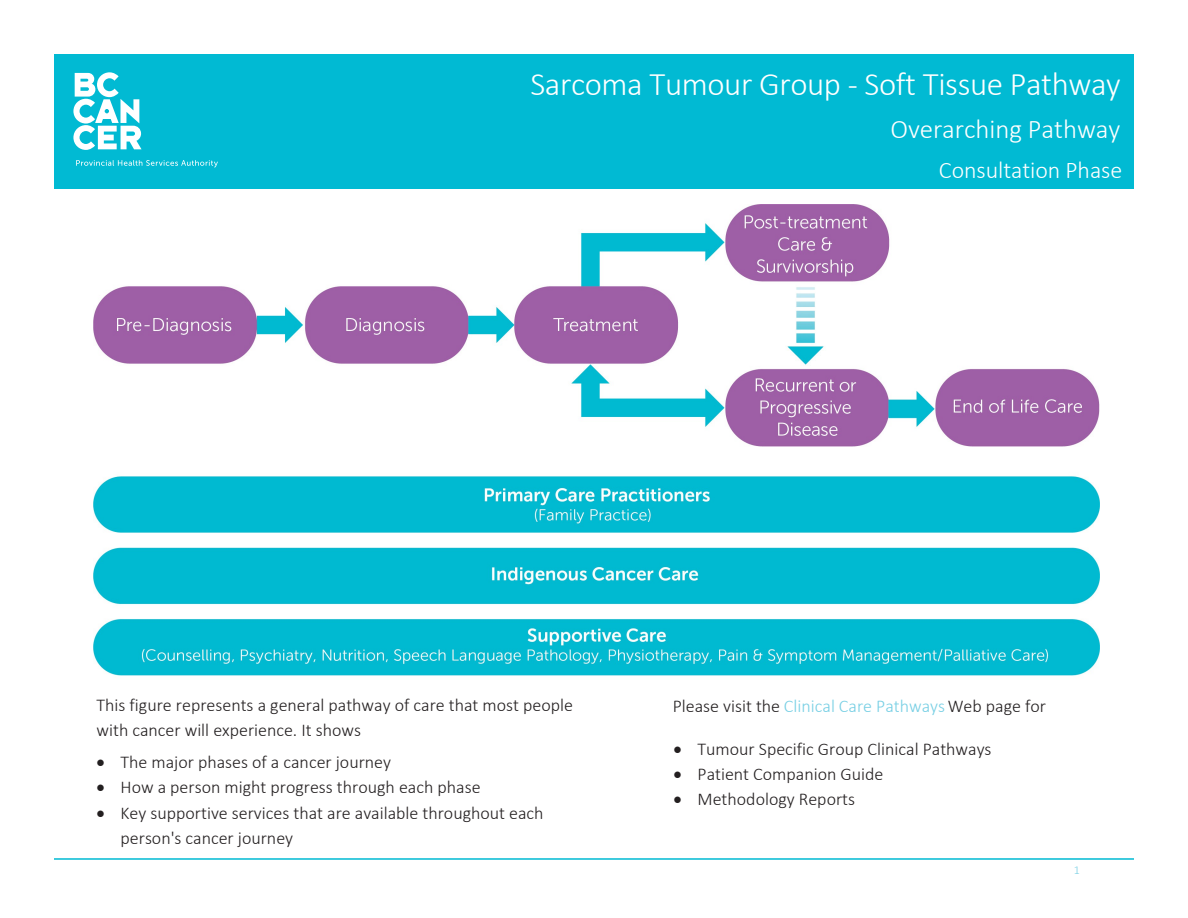
<style>
.page{position:relative;width:1188px;height:918px;background:#fff}
.page>*{position:absolute;margin:0;border:0;box-sizing:border-box;transform-origin:0 0}
.t1{font:300 33px "Calibri";letter-spacing:-.01em;color:#fff}
.t2{font:300 27px "Calibri";letter-spacing:-.005em;color:#fff}
.t3{font:300 24px "Calibri";letter-spacing:-.005em;color:#fff}
.t4{font:300 18px/25.2px "Calibri";color:#231f20}
.t5{font:300 12px "Calibri";color:#78cfe3}
.s1{color:#77cfe4}
</style>
<div class="page">
<div style="left:54px;top:54px;width:1080px;height:135px;background:#01bad3"></div>
<svg style="left:76px;top:160px;width:142px;height:7px"></svg>
<svg style="left:73px;top:72px;width:69px;height:78px"></svg>
<hr style="left:54px;top:858px;width:1080px;height:2px;background:#01bad3">
<img style="left:94px;top:205px;width:1005px;height:471px">
<h1 class="t1" style="left:530px;top:64px;width:592px">Sarcoma Tumour Group - Soft Tissue Pathway</h1>
<h2 class="t2" style="left:890px;top:112px;width:231px">Overarching Pathway</h2>
<h3 class="t3" style="left:939px;top:155px;width:185px">Consultation Phase</h3>
<p class="t4" style="left:97px;top:692px;width:478px">This figure represents a general pathway of care that most people with cancer will experience. It shows</p>
<p class="t4" style="left:97px;top:750px;width:296px">• The major phases of a cancer journey</p>
<p class="t4" style="left:97px;top:775px;width:386px">• How a person might progress through each phase</p>
<p class="t4" style="left:121px;top:800px;width:425px;text-indent:-24px">• Key supportive services that are available throughout each person's cancer journey</p>
<p class="t4" style="left:673px;top:693px;width:375px">Please visit the <span class="s1">Clinical Care Pathways</span>Web page for</p>
<p class="t4" style="left:674px;top:736px;width:320px">• Tumour Specific Group Clinical Pathways</p>
<p class="t4" style="left:674px;top:761px;width:211px">• Patient Companion Guide</p>
<p class="t4" style="left:674px;top:786px;width:183px">• Methodology Reports</p>
<p class="t5" style="left:1074px;top:863px;width:8px">1</p>
</div>
